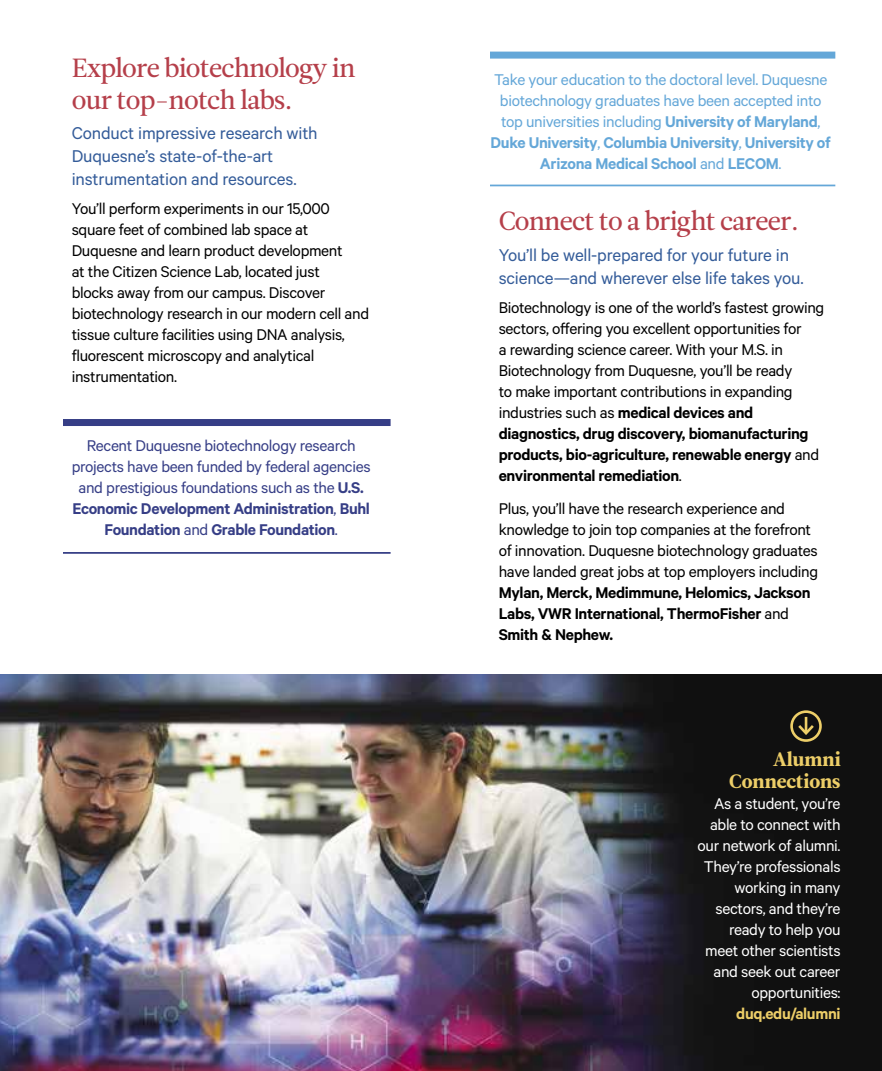
<style>
.page{position:relative;width:882px;height:1071px;background:#fff}
.page>*{position:absolute;margin:0;border:0;box-sizing:border-box;transform-origin:0 0}
.t1{font:26.25px/31.5px "Leitura News Roman 2";letter-spacing:-.03em;color:#b53f4a}
.t2{font:19.43px/21.7px "Leitura News Roman 4";letter-spacing:.005em;color:#edce68;text-align:right}
.t3{font:19.25px/22.8px "Calibre";letter-spacing:-.01em;color:#345c99}
.t4{font:17.5px/21px "Calibre";letter-spacing:-.02em;color:#000}
.t5{font:17.5px/21px "Calibre";letter-spacing:-.02em;color:#64a7d8;text-align:center}
.t6{font:17.5px/21px "Calibre";letter-spacing:-.02em;color:#363e86;text-align:center}
.t7{font:17.5px/21px "Calibre";letter-spacing:-.02em;color:#fff;text-align:right}
.t8{font:600 17.5px/21px "Calibre";letter-spacing:-.02em;color:#000}
.t9{font:600 17.5px "Calibre";letter-spacing:-.02em;color:#edce68}
.s1{font-weight:600}
.s2{font-weight:400}
</style>
<div class="page">
<img style="left:0;top:674px;width:882px;height:397px">
<div style="left:790px;top:710px;width:32px;height:32px;border:3px solid #edce68;border-radius:50%"></div>
<svg style="left:796px;top:717px;width:21px;height:20px"></svg>
<div style="left:63px;top:419px;width:328px;height:7px;background:#363e86"></div>
<div style="left:490px;top:52px;width:345px;height:7px;background:#64a7d8"></div>
<hr style="left:63px;top:552px;width:328px;height:2px;background:#363e86">
<hr style="left:490px;top:185px;width:345px;height:1px;background:#64a7d8">
<h1 class="t1" style="left:72px;top:53px;width:285px">Explore biotechnology in our top-notch labs.</h1>
<p class="t3" style="left:72px;top:121px;width:247px">Conduct impressive research with<br>Duquesne’s state-of-the-art instrumentation and resources.</p>
<p class="t4" style="left:72px;top:197px;width:299px">You’ll perform experiments in our 15,000 square feet of combined lab space at Duquesne and learn product development<br>at the Citizen Science Lab, located just<br>blocks away from our campus. Discover biotechnology research in our modern cell and tissue culture facilities using DNA analysis, fluorescent microscopy and analytical instrumentation.</p>
<p class="t6" style="left:72px;top:434px;width:300px">Recent Duquesne biotechnology research projects have been funded by federal agencies and prestigious foundations such as the <span class="s1">U.S.<br>Economic Development Administration</span>, <span class="s1">Buhl Foundation</span> and <span class="s1">Grable Foundation</span>.</p>
<p class="t5" style="left:491px;top:68px;width:342px">Take your education to the doctoral level. Duquesne biotechnology graduates have been accepted into top universities including <span class="s1">University of Maryland</span>, <span class="s1">Duke University</span>, <span class="s1">Columbia University</span>, <span class="s1">University of Arizona Medical School</span> and <span class="s1">LECOM</span>.</p>
<h1 class="t1" style="left:499px;top:206px;width:302px">Connect to a bright career.</h1>
<p class="t3" style="left:499px;top:243px;width:307px">You’ll be well-prepared for your future in science—and wherever else life takes you.</p>
<p class="t4" style="left:499px;top:296px;width:327px">Biotechnology is one of the world’s fastest growing sectors, offering you excellent opportunities for<br>a rewarding science career. With your M.S. in Biotechnology from Duquesne, you’ll be ready<br>to make important contributions in expanding industries such as <span class="s1">medical devices and diagnostics, drug discovery, biomanufacturing products, bio-agriculture, renewable energy</span> and <span class="s1">environmental remediation</span>.</p>
<p class="t4" style="left:499px;top:497px;width:321px">Plus, you’ll have the research experience and knowledge to join top companies at the forefront of innovation. Duquesne biotechnology graduates have landed great jobs at top employers including</p>
<p class="t8" style="left:499px;top:582px;width:313px">Mylan, Merck, Medimmune, Helomics, Jackson<br>Labs, VWR International, ThermoFisher <span class="s2">and<br></span>Smith &amp; Nephew.</p>
<p class="t2" style="left:729px;top:749px;width:113px">Alumni<br>Connections</p>
<p class="t7" style="left:698px;top:792px;width:145px">As a student, you’re able to connect with our network of alumni.<br>They’re professionals working in many sectors, and they’re ready to help you meet other scientists and seek out career opportunities:</p>
<p class="t9" style="left:736px;top:1003px;width:106px">duq.edu/alumni</p>
</div>
